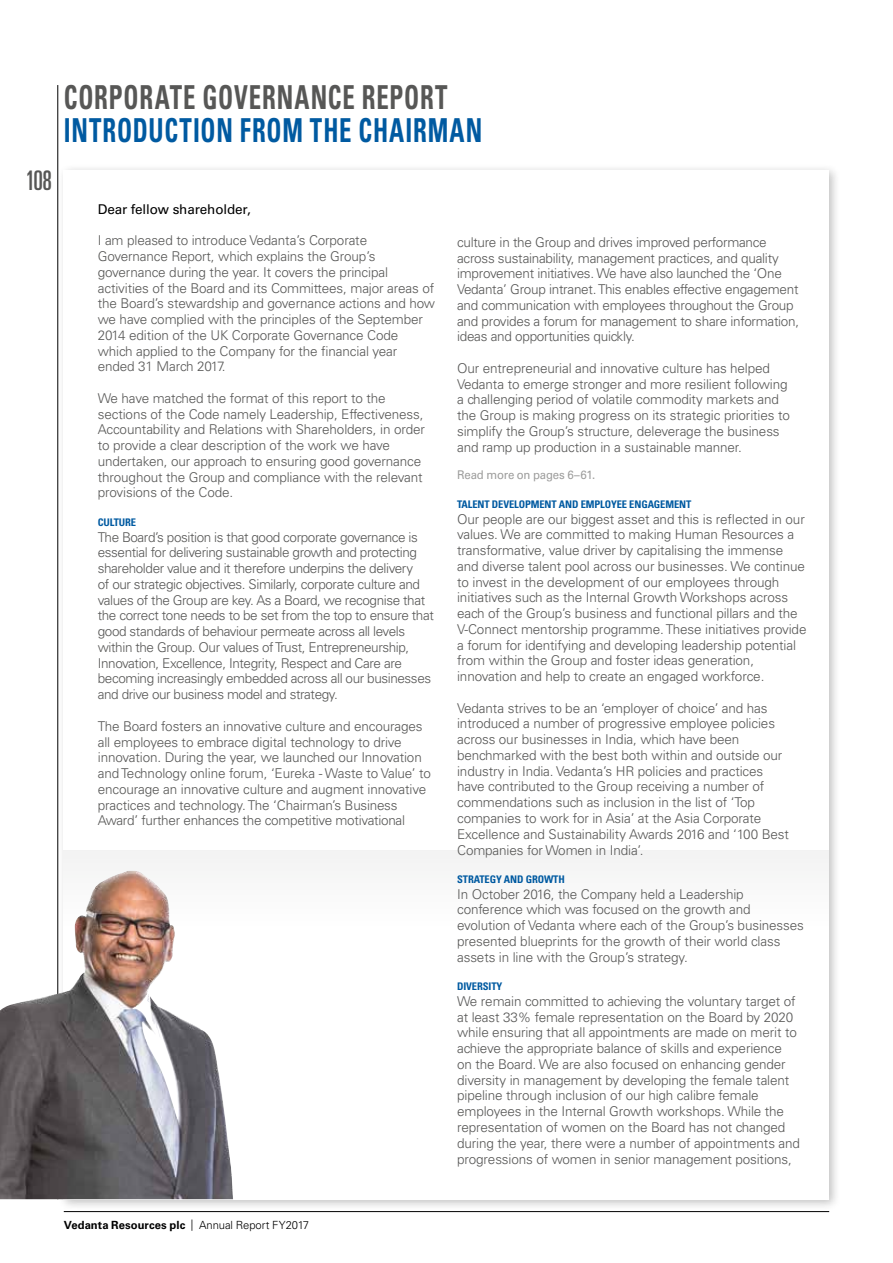
<style>
.page{position:relative;width:893px;height:1263px;background:#fff}
.page>*{position:absolute;margin:0;border:0;box-sizing:border-box;transform-origin:0 0}
.t1{font:700 condensed 33px "Univers LT Std";letter-spacing:.03em;color:#005aa1;scale:.75 1}
.t2{font:700 condensed 33px "Univers LT Std";letter-spacing:.035em;color:#575756;scale:.75 1}
.t3{font:ultra-condensed 27px "Univers LT Std";color:#575756;scale:.95 1}
.t4{font:300 13.5px/15.8px "Univers LT Std";letter-spacing:-.01em;color:#575756}
.t5{font:300 13.5px/15.8px "Univers LT Std";letter-spacing:-.03em;color:#575756}
.t6{font:13.5px "Univers LT Std";letter-spacing:-.01em;color:#000}
.t7{font:12px "Univers LT Std";letter-spacing:-.015em;color:#9d9d9c;scale:.95 1}
.t8{font:700 11.25px "Univers LT Std";letter-spacing:.005em;color:#000}
.t9{font:700 condensed 10.5px "Univers LT Std";letter-spacing:-.01em;color:#005aa1}
.s1{font-weight:300}
</style>
<div class="page">
<div style="left:58px;top:164px;width:783px;height:1047px;background:#000;opacity:.25"></div>
<div style="left:64px;top:170px;width:765px;height:1029px;background:#fff"></div>
<div style="left:64px;top:850px;width:765px;height:85px;background:#f8f8f8"></div>
<hr style="left:64px;top:1211px;width:765px;height:1px;background:#000">
<hr style="left:57px;top:85px;width:1px;height:1114px;background:#000">
<img style="left:0;top:871px;width:233px;height:328px">
<h2 class="t3" style="left:26px;top:165px;width:29px">108</h2>
<h1 class="t2" style="left:64px;top:77px;width:513px">CORPORATE GOVERNANCE REPORT</h1>
<h1 class="t1" style="left:64px;top:110px;width:560px">INTRODUCTION FROM THE CHAIRMAN</h1>
<p class="t6" style="left:98px;top:201px;width:154px">Dear fellow shareholder,</p>
<p class="t4" style="left:98px;top:233px;width:339px">I am pleased to introduce Vedanta’s Corporate Governance Report, which explains the Group’s governance during the year. It covers the principal activities of the Board and its Committees, major areas of the Board’s stewardship and governance actions and how we have complied with the principles of the September 2014 edition of the UK Corporate Governance Code which applied to the Company for the financial year ended 31 March 2017.</p>
<p class="t4" style="left:98px;top:390px;width:329px">We have matched the format of this report to the sections of the Code namely Leadership, Effectiveness, Accountability and Relations with Shareholders, in order to provide a clear description of the work we have undertaken, our approach to ensuring good governance throughout the Group and compliance with the relevant provisions of the Code.</p>
<p class="t9" style="left:98px;top:516px;width:40px">CULTURE</p>
<p class="t5" style="left:98px;top:529px;width:338px">The Board’s position is that good corporate governance is essential for delivering sustainable growth and protecting shareholder value and it therefore underpins the delivery<br>of our strategic objectives. Similarly, corporate culture and values of the Group are key. As a Board, we recognise that the correct tone needs to be set from the top to ensure that good standards of behaviour permeate across all levels within the Group. Our values of Trust, Entrepreneurship, Innovation, Excellence, Integrity, Respect and Care are becoming increasingly embedded across all our businesses and drive our business model and strategy.</p>
<p class="t4" style="left:98px;top:718px;width:335px">The Board fosters an innovative culture and encourages all employees to embrace digital technology to drive innovation. During the year, we launched our Innovation and Technology online forum, ‘Eureka - Waste to Value’ to encourage an innovative culture and augment innovative practices and technology. The ‘Chairman’s Business Award’ further enhances the competitive motivational</p>
<p class="t4" style="left:457px;top:234px;width:344px">culture in the Group and drives improved performance across sustainability, management practices, and quality improvement initiatives. We have also launched the ‘One Vedanta’ Group intranet. This enables effective engagement and communication with employees throughout the Group and provides a forum for management to share information, ideas and opportunities quickly.</p>
<p class="t4" style="left:457px;top:360px;width:334px">Our entrepreneurial and innovative culture has helped Vedanta to emerge stronger and more resilient following a challenging period of volatile commodity markets and the Group is making progress on its strategic priorities to simplify the Group’s structure, deleverage the business and ramp up production in a sustainable manner.</p>
<p class="t7" style="left:457px;top:468px;width:147px">Read more on pages 6–61.</p>
<p class="t9" style="left:457px;top:498px;width:236px">TALENT DEVELOPMENT AND EMPLOYEE ENGAGEMENT</p>
<p class="t4" style="left:457px;top:511px;width:351px">Our people are our biggest asset and this is reflected in our values. We are committed to making Human Resources a transformative, value driver by capitalising the immense and diverse talent pool across our businesses. We continue to invest in the development of our employees through initiatives such as the Internal Growth Workshops across each of the Group’s business and functional pillars and the V-Connect mentorship programme. These initiatives provide a forum for identifying and developing leadership potential from within the Group and foster ideas generation, innovation and help to create an engaged workforce.</p>
<p class="t4" style="left:457px;top:700px;width:333px">Vedanta strives to be an ‘employer of choice’ and has introduced a number of progressive employee policies across our businesses in India, which have been benchmarked with the best both within and outside our industry in India. Vedanta’s HR policies and practices have contributed to the Group receiving a number of commendations such as inclusion in the list of ‘Top companies to work for in Asia’ at the Asia Corporate Excellence and Sustainability Awards 2016 and ‘100 Best Companies for Women in India’.</p>
<p class="t9" style="left:457px;top:873px;width:109px">STRATEGY AND GROWTH</p>
<p class="t4" style="left:457px;top:886px;width:348px">In October 2016, the Company held a Leadership conference which was focused on the growth and evolution of Vedanta where each of the Group’s businesses presented blueprints for the growth of their world class assets in line with the Group’s strategy.</p>
<p class="t9" style="left:457px;top:980px;width:47px">DIVERSITY</p>
<p class="t4" style="left:457px;top:993px;width:344px">We remain committed to achieving the voluntary target of at least 33% female representation on the Board by 2020 while ensuring that all appointments are made on merit to achieve the appropriate balance of skills and experience on the Board. We are also focused on enhancing gender diversity in management by developing the female talent pipeline through inclusion of our high calibre female employees in the Internal Growth workshops. While the representation of women on the Board has not changed during the year, there were a number of appointments and progressions of women in senior management positions,</p>
<p class="t8" style="left:64px;top:1218px;width:247px">Vedanta Resources plc <span class="s1">| Annual Report FY2017</span></p>
</div>
